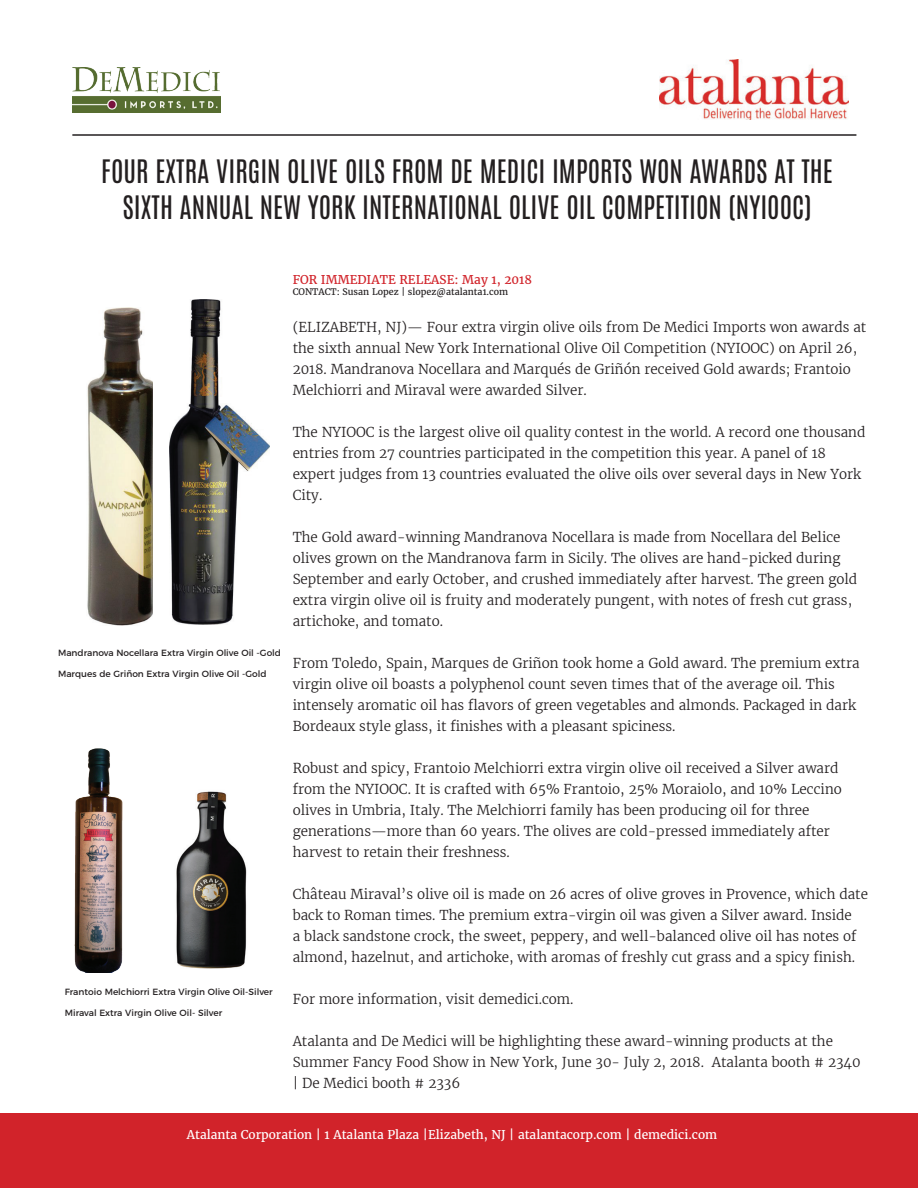
<style>
.page{position:relative;width:918px;height:1188px;background:#fff}
.page>*{position:absolute;margin:0;border:0;box-sizing:border-box;transform-origin:0 0}
.t1{font:27px/36px "Antonio";color:#231f20;text-align:center}
.t2{font:300 13.5px/21px "Merriweather";color:#231f20}
.t3{font:12px "Merriweather";color:#fff}
.t4{font:12px "Merriweather";color:#d1232a}
.t5{font:9px "Montserrat";color:#231f20}
.t6{font:9px "Merriweather";color:#231f20}
</style>
<div class="page">
<img style="left:660px;top:59px;width:189px;height:61px">
<hr style="left:72px;top:134px;width:784px;height:2px;background:#231f20">
<div style="left:0;top:1113px;width:918px;height:75px;background:#d1232a"></div>
<img style="left:72px;top:67px;width:149px;height:45px">
<img style="left:87px;top:307px;width:65px;height:319px">
<img style="left:169px;top:299px;width:100px;height:326px">
<img style="left:74px;top:748px;width:49px;height:224px">
<img style="left:176px;top:791px;width:71px;height:178px">
<h1 class="t1" style="left:101px;top:154px;width:733px">FOUR EXTRA VIRGIN OLIVE OILS FROM DE MEDICI IMPORTS WON AWARDS AT THE<br>SIXTH ANNUAL NEW YORK INTERNATIONAL OLIVE OIL COMPETITION (NYIOOC)</h1>
<p class="t5" style="left:58px;top:645px;width:225px">Mandranova Nocellara Extra Virgin Olive Oil -Gold</p>
<p class="t5" style="left:58px;top:667px;width:210px">Marques de Griñon Extra Virgin Olive Oil -Gold</p>
<p class="t5" style="left:65px;top:984px;width:210px">Frantoio Melchiorri Extra Virgin Olive Oil-Silver</p>
<p class="t5" style="left:65px;top:1006px;width:159px">Miraval Extra Virgin Olive Oil- Silver</p>
<p class="t4" style="left:293px;top:272px;width:241px">FOR IMMEDIATE RELEASE: May 1, 2018</p>
<p class="t6" style="left:293px;top:286px;width:217px">CONTACT: Susan Lopez | slopez@atalanta1.com</p>
<p class="t2" style="left:293px;top:317px;width:575px">(ELIZABETH, NJ)— Four extra virgin olive oils from De Medici Imports won awards at the sixth annual New York International Olive Oil Competition (NYIOOC) on April 26, 2018. Mandranova Nocellara and Marqués de Griñón received Gold awards; Frantoio Melchiorri and Miraval were awarded Silver.</p>
<p class="t2" style="left:293px;top:422px;width:574px">The NYIOOC is the largest olive oil quality contest in the world. A record one thousand entries from 27 countries participated in the competition this year. A panel of 18 expert judges from 13 countries evaluated the olive oils over several days in New York City.</p>
<p class="t2" style="left:293px;top:527px;width:566px">The Gold award-winning Mandranova Nocellara is made from Nocellara del Belice olives grown on the Mandranova farm in Sicily. The olives are hand-picked during September and early October, and crushed immediately after harvest. The green gold extra virgin olive oil is fruity and moderately pungent, with notes of fresh cut grass, artichoke, and tomato.</p>
<p class="t2" style="left:293px;top:653px;width:568px">From Toledo, Spain, Marques de Griñon took home a Gold award. The premium extra virgin olive oil boasts a polyphenol count seven times that of the average oil. This intensely aromatic oil has flavors of green vegetables and almonds. Packaged in dark Bordeaux style glass, it finishes with a pleasant spiciness.</p>
<p class="t2" style="left:293px;top:758px;width:551px">Robust and spicy, Frantoio Melchiorri extra virgin olive oil received a Silver award from the NYIOOC. It is crafted with 65% Frantoio, 25% Moraiolo, and 10% Leccino olives in Umbria, Italy. The Melchiorri family has been producing oil for three generations—more than 60 years. The olives are cold-pressed immediately after harvest to retain their freshness.</p>
<p class="t2" style="left:293px;top:884px;width:577px">Château Miraval’s olive oil is made on 26 acres of olive groves in Provence, which date back to Roman times. The premium extra-virgin oil was given a Silver award. Inside<br>a black sandstone crock, the sweet, peppery, and well-balanced olive oil has notes of almond, hazelnut, and artichoke, with aromas of freshly cut grass and a spicy finish.</p>
<p class="t2" style="left:293px;top:989px;width:282px">For more information, visit demedici.com.</p>
<p class="t2" style="left:293px;top:1031px;width:570px">Atalanta and De Medici will be highlighting these award-winning products at the<br>Summer Fancy Food Show in New York, June 30- July 2, 2018. Atalanta booth # 2340 | De Medici booth # 2336</p>
<p class="t3" style="left:187px;top:1128px;width:532px">Atalanta Corporation | 1 Atalanta Plaza |Elizabeth, NJ | atalantacorp.com | demedici.com</p>
</div>
